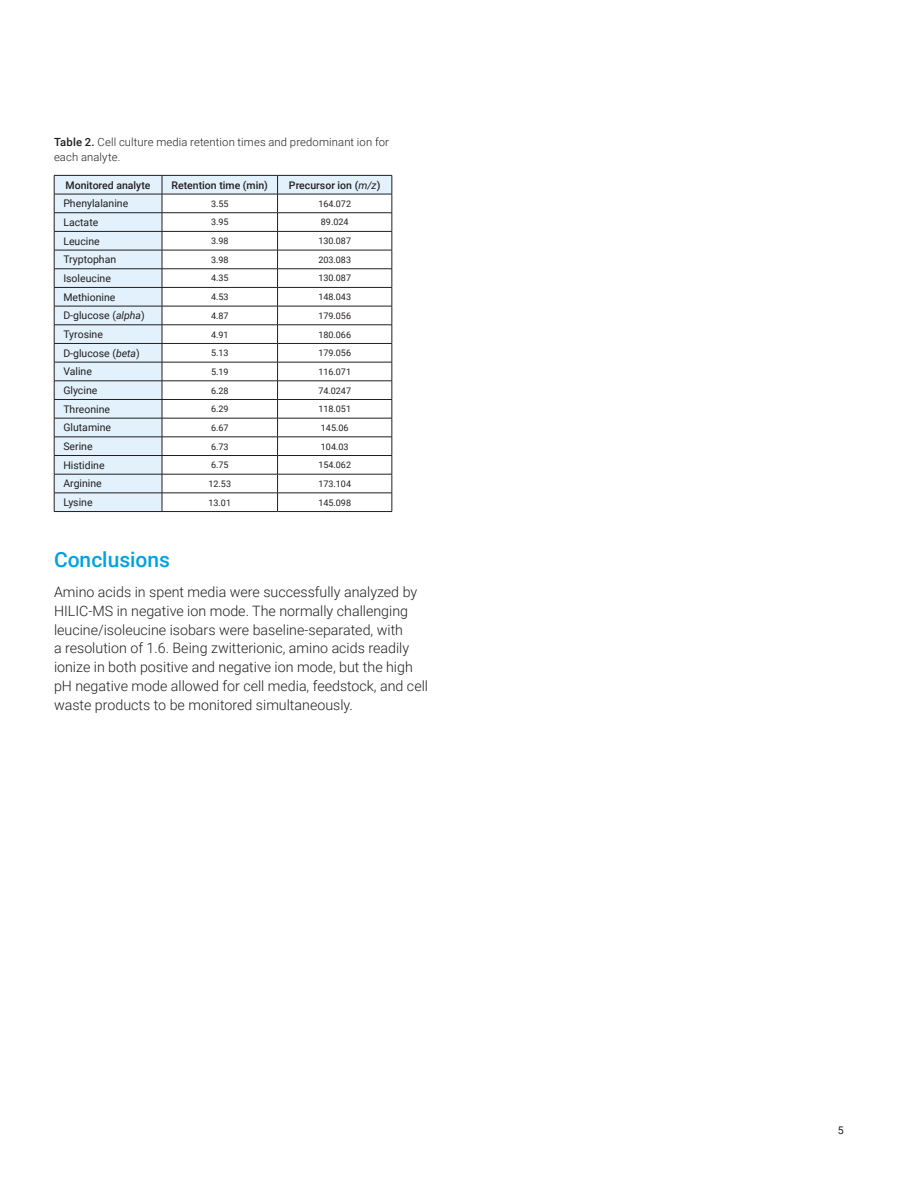
<style>
.page{position:relative;width:918px;height:1188px;background:#fff}
.page>*{position:absolute;margin:0;border:0;box-sizing:border-box;transform-origin:0 0}
.Header_1{font:500 21px "Roboto";color:#00a1e4}
.Text{font:300 14.25px/18.8px "Roboto";color:#231f20}
.t1{font:300 11.25px/15px "Roboto";letter-spacing:.01em;color:#231f20}
.Table_text{font:10.5px "Roboto";color:#231f20}
.Table_header{font:500 10.5px "Roboto";color:#231f20}
.Table_text_small_cen{font:9px "Roboto";color:#231f20}
.s1{font-weight:500}
.s2{font-weight:400;font-style:italic}
.s3{font-style:italic}
</style>
<div class="page">
<svg style="left:55px;top:176px;width:337px;height:335px"></svg>
<hr style="left:54px;top:212px;width:108px;height:1px;background:#231f20">
<hr style="left:162px;top:212px;width:116px;height:1px;background:#231f20">
<hr style="left:278px;top:212px;width:114px;height:1px;background:#231f20">
<hr style="left:54px;top:231px;width:108px;height:1px;background:#231f20">
<hr style="left:162px;top:231px;width:116px;height:1px;background:#231f20">
<hr style="left:278px;top:231px;width:114px;height:1px;background:#231f20">
<hr style="left:54px;top:250px;width:108px;height:1px;background:#231f20">
<hr style="left:162px;top:250px;width:116px;height:1px;background:#231f20">
<hr style="left:278px;top:250px;width:114px;height:1px;background:#231f20">
<hr style="left:54px;top:269px;width:108px;height:1px;background:#231f20">
<hr style="left:162px;top:269px;width:116px;height:1px;background:#231f20">
<hr style="left:278px;top:269px;width:114px;height:1px;background:#231f20">
<hr style="left:54px;top:287px;width:108px;height:1px;background:#231f20">
<hr style="left:162px;top:287px;width:116px;height:1px;background:#231f20">
<hr style="left:278px;top:287px;width:114px;height:1px;background:#231f20">
<hr style="left:54px;top:306px;width:108px;height:1px;background:#231f20">
<hr style="left:162px;top:306px;width:116px;height:1px;background:#231f20">
<hr style="left:278px;top:306px;width:114px;height:1px;background:#231f20">
<hr style="left:54px;top:325px;width:108px;height:1px;background:#231f20">
<hr style="left:162px;top:325px;width:116px;height:1px;background:#231f20">
<hr style="left:278px;top:325px;width:114px;height:1px;background:#231f20">
<hr style="left:54px;top:343px;width:108px;height:1px;background:#231f20">
<hr style="left:162px;top:343px;width:116px;height:1px;background:#231f20">
<hr style="left:278px;top:343px;width:114px;height:1px;background:#231f20">
<hr style="left:54px;top:362px;width:108px;height:1px;background:#231f20">
<hr style="left:162px;top:362px;width:116px;height:1px;background:#231f20">
<hr style="left:278px;top:362px;width:114px;height:1px;background:#231f20">
<hr style="left:54px;top:381px;width:108px;height:1px;background:#231f20">
<hr style="left:162px;top:381px;width:116px;height:1px;background:#231f20">
<hr style="left:278px;top:381px;width:114px;height:1px;background:#231f20">
<hr style="left:54px;top:399px;width:108px;height:1px;background:#231f20">
<hr style="left:162px;top:399px;width:116px;height:1px;background:#231f20">
<hr style="left:278px;top:399px;width:114px;height:1px;background:#231f20">
<hr style="left:54px;top:418px;width:108px;height:1px;background:#231f20">
<hr style="left:162px;top:418px;width:116px;height:1px;background:#231f20">
<hr style="left:278px;top:418px;width:114px;height:1px;background:#231f20">
<hr style="left:54px;top:437px;width:108px;height:1px;background:#231f20">
<hr style="left:162px;top:437px;width:116px;height:1px;background:#231f20">
<hr style="left:278px;top:437px;width:114px;height:1px;background:#231f20">
<hr style="left:54px;top:455px;width:108px;height:1px;background:#231f20">
<hr style="left:162px;top:455px;width:116px;height:1px;background:#231f20">
<hr style="left:278px;top:455px;width:114px;height:1px;background:#231f20">
<hr style="left:54px;top:474px;width:108px;height:1px;background:#231f20">
<hr style="left:162px;top:474px;width:116px;height:1px;background:#231f20">
<hr style="left:278px;top:474px;width:114px;height:1px;background:#231f20">
<hr style="left:54px;top:493px;width:108px;height:1px;background:#231f20">
<hr style="left:162px;top:493px;width:116px;height:1px;background:#231f20">
<hr style="left:278px;top:493px;width:114px;height:1px;background:#231f20">
<svg style="left:277px;top:176px;width:1px;height:335px"></svg>
<hr style="left:54px;top:175px;width:108px;height:1px;background:#231f20">
<hr style="left:162px;top:175px;width:116px;height:1px;background:#231f20">
<hr style="left:278px;top:175px;width:114px;height:1px;background:#231f20">
<hr style="left:54px;top:194px;width:108px;height:1px;background:#231f20">
<svg style="left:54px;top:176px;width:1px;height:335px"></svg>
<hr style="left:54px;top:511px;width:108px;height:1px;background:#231f20">
<hr style="left:162px;top:194px;width:116px;height:1px;background:#231f20">
<hr style="left:278px;top:194px;width:114px;height:1px;background:#231f20">
<svg style="left:162px;top:176px;width:1px;height:335px"></svg>
<svg style="left:392px;top:176px;width:1px;height:335px"></svg>
<hr style="left:162px;top:511px;width:116px;height:1px;background:#231f20">
<hr style="left:278px;top:511px;width:114px;height:1px;background:#231f20">
<p class="t1" style="left:54px;top:134px;width:336px"><span class="s1">Table 2.</span> Cell culture media retention times and predominant ion for each analyte.</p>
<p class="Table_header" style="left:66px;top:178px;width:86px">Monitored analyte</p>
<p class="Table_header" style="left:172px;top:178px;width:98px">Retention time (min)</p>
<p class="Table_header" style="left:289px;top:178px;width:93px">Precursor ion (<span class="s2">m/z</span>)</p>
<p class="Table_text" style="left:63px;top:196px;width:66px">Phenylalanine</p>
<p class="Table_text_small_cen" style="left:211px;top:197px;width:19px">3.55</p>
<p class="Table_text_small_cen" style="left:318px;top:197px;width:34px">164.072</p>
<p class="Table_text" style="left:63px;top:215px;width:36px">Lactate</p>
<p class="Table_text_small_cen" style="left:211px;top:216px;width:19px">3.95</p>
<p class="Table_text_small_cen" style="left:321px;top:216px;width:29px">89.024</p>
<p class="Table_text" style="left:63px;top:234px;width:38px">Leucine</p>
<p class="Table_text_small_cen" style="left:211px;top:235px;width:19px">3.98</p>
<p class="Table_text_small_cen" style="left:318px;top:235px;width:34px">130.087</p>
<p class="Table_text" style="left:63px;top:252px;width:54px">Tryptophan</p>
<p class="Table_text_small_cen" style="left:211px;top:253px;width:19px">3.98</p>
<p class="Table_text_small_cen" style="left:318px;top:253px;width:34px">203.083</p>
<p class="Table_text" style="left:63px;top:271px;width:49px">Isoleucine</p>
<p class="Table_text_small_cen" style="left:211px;top:272px;width:19px">4.35</p>
<p class="Table_text_small_cen" style="left:318px;top:272px;width:34px">130.087</p>
<p class="Table_text" style="left:63px;top:290px;width:54px">Methionine</p>
<p class="Table_text_small_cen" style="left:211px;top:291px;width:19px">4.53</p>
<p class="Table_text_small_cen" style="left:318px;top:291px;width:34px">148.043</p>
<p class="Table_text" style="left:63px;top:308px;width:83px">D-glucose (<span class="s3">alpha</span>)</p>
<p class="Table_text_small_cen" style="left:211px;top:309px;width:19px">4.87</p>
<p class="Table_text_small_cen" style="left:318px;top:309px;width:34px">179.056</p>
<p class="Table_text" style="left:63px;top:327px;width:41px">Tyrosine</p>
<p class="Table_text_small_cen" style="left:211px;top:328px;width:19px">4.91</p>
<p class="Table_text_small_cen" style="left:318px;top:328px;width:34px">180.066</p>
<p class="Table_text" style="left:63px;top:346px;width:78px">D-glucose (<span class="s3">beta</span>)</p>
<p class="Table_text_small_cen" style="left:211px;top:347px;width:19px">5.13</p>
<p class="Table_text_small_cen" style="left:318px;top:347px;width:34px">179.056</p>
<p class="Table_text" style="left:63px;top:364px;width:30px">Valine</p>
<p class="Table_text_small_cen" style="left:211px;top:365px;width:19px">5.19</p>
<p class="Table_text_small_cen" style="left:318px;top:365px;width:34px">116.071</p>
<p class="Table_text" style="left:63px;top:383px;width:36px">Glycine</p>
<p class="Table_text_small_cen" style="left:211px;top:384px;width:19px">6.28</p>
<p class="Table_text_small_cen" style="left:318px;top:384px;width:34px">74.0247</p>
<p class="Table_text" style="left:63px;top:402px;width:48px">Threonine</p>
<p class="Table_text_small_cen" style="left:211px;top:403px;width:19px">6.29</p>
<p class="Table_text_small_cen" style="left:318px;top:403px;width:34px">118.051</p>
<p class="Table_text" style="left:63px;top:420px;width:49px">Glutamine</p>
<p class="Table_text_small_cen" style="left:211px;top:421px;width:19px">6.67</p>
<p class="Table_text_small_cen" style="left:321px;top:421px;width:29px">145.06</p>
<p class="Table_text" style="left:63px;top:439px;width:31px">Serine</p>
<p class="Table_text_small_cen" style="left:211px;top:440px;width:19px">6.73</p>
<p class="Table_text_small_cen" style="left:321px;top:440px;width:29px">104.03</p>
<p class="Table_text" style="left:63px;top:458px;width:43px">Histidine</p>
<p class="Table_text_small_cen" style="left:211px;top:459px;width:19px">6.75</p>
<p class="Table_text_small_cen" style="left:318px;top:459px;width:34px">154.062</p>
<p class="Table_text" style="left:63px;top:476px;width:40px">Arginine</p>
<p class="Table_text_small_cen" style="left:208px;top:477px;width:24px">12.53</p>
<p class="Table_text_small_cen" style="left:318px;top:477px;width:34px">173.104</p>
<p class="Table_text" style="left:63px;top:495px;width:31px">Lysine</p>
<p class="Table_text_small_cen" style="left:208px;top:496px;width:24px">13.01</p>
<p class="Table_text_small_cen" style="left:318px;top:496px;width:34px">145.098</p>
<p class="Header_1" style="left:54px;top:544px;width:118px">Conclusions</p>
<p class="Text" style="left:54px;top:582px;width:376px">Amino acids in spent media were successfully analyzed by HILIC-MS in negative ion mode. The normally challenging leucine/isoleucine isobars were baseline-separated, with<br>a resolution of 1.6. Being zwitterionic, amino acids readily ionize in both positive and negative ion mode, but the high pH negative mode allowed for cell media, feedstock, and cell waste products to be monitored simultaneously.</p>
<p class="Table_text" style="left:838px;top:1123px;width:7px">5</p>
</div>
